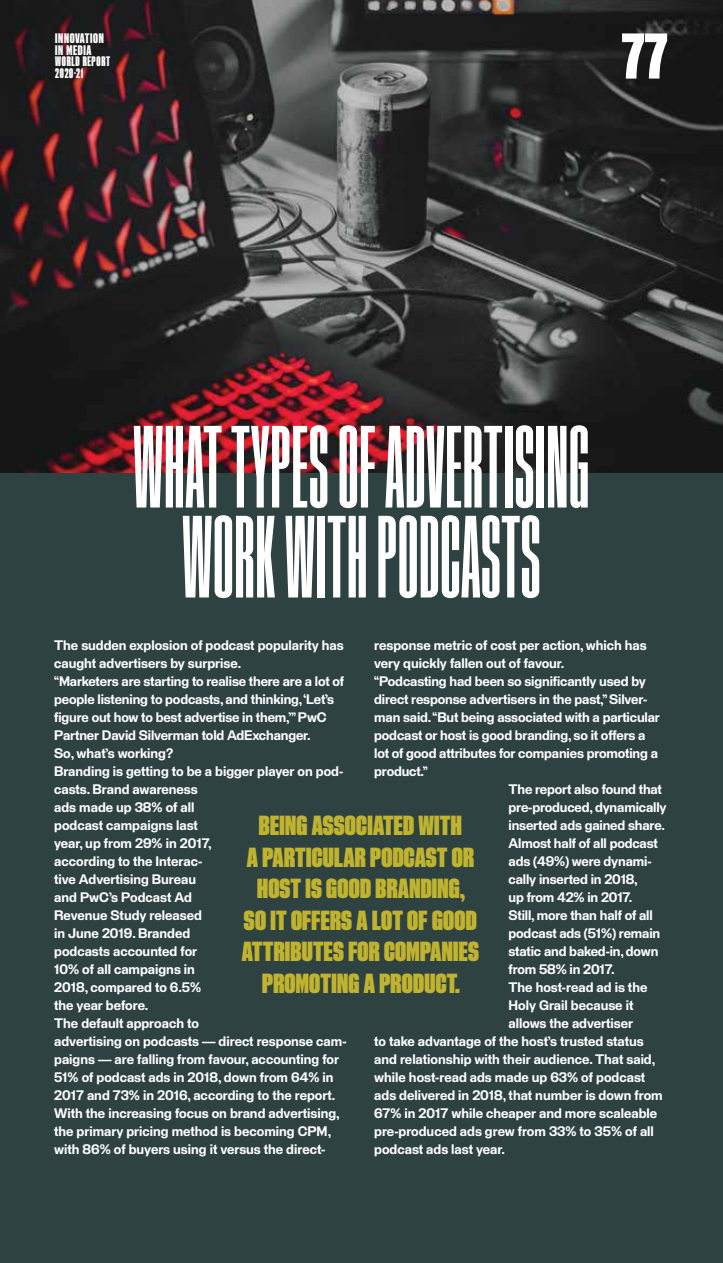
<style>
.page{position:relative;width:723px;height:1263px;background:#2f4242}
.page>*{position:absolute;margin:0;border:0;box-sizing:border-box;transform-origin:0 0}
.t1{font:114px/90px "Staff XXX Condensed";letter-spacing:.01em;color:#fff;text-align:center}
.t2{font:900 63px "Staff XX Condensed";color:#fff}
.t3{font:900 27px/31.5px "Staff XX Condensed";letter-spacing:.01em;color:#c0b32f;text-align:center}
.t4{font:600 13.5px/18px "Staff";color:#fff}
.t5{font:700 13.5px/11.6px "Staff XXX Condensed";letter-spacing:.05em;color:#fff}
.s1{font-family:"Staff XX Condensed"}
</style>
<div class="page">
<img style="left:0;top:0;width:723px;height:472px">
<p class="t5" style="left:55px;top:32px;width:57px"><span class="s1">INNOVATION<br>IN MEDIA<br></span>WORLD REPORT<br>2020-21</p>
<p class="t2" style="left:622px;top:21px;width:47px">77</p>
<p class="t1" style="left:133px;top:424px;width:457px">WHAT TYPES OF ADVERTISING<br>WORK WITH PODCASTS</p>
<p class="t4" style="left:54px;top:636px;width:294px">The sudden explosion of podcast popularity has caught advertisers by surprise.<br>“Marketers are starting to realise there are a lot of people listening to podcasts, and thinking, ‘Let’s figure out how to best advertise in them,’” PwC Partner David Silverman told AdExchanger.<br>So, what’s working?<br>Branding is getting to be a bigger player on pod&shy;casts. Brand awareness<br>ads made up 38% of all<br>podcast campaigns last<br>year, up from 29% in 2017,<br>according to the Interac-<br>tive Advertising Bureau<br>and PwC’s Podcast Ad<br>Revenue Study released<br>in June 2019. Branded<br>podcasts accounted for<br>10% of all campaigns in<br>2018, compared to 6.5%<br>the year before.<br>The default approach to<br>advertising on podcasts — direct response cam&shy;paigns — are falling from favour, accounting for 51% of podcast ads in 2018, down from 64% in 2017 and 73% in 2016, according to the report.<br>With the increasing focus on brand advertising, the primary pricing method is becoming CPM, with 86% of buyers using it versus the direct-</p>
<p class="t4" style="left:374px;top:636px;width:274px">response metric of cost per action, which has</p>
<p class="t4" style="left:374px;top:654px;width:192px">very quickly fallen out of favour.</p>
<p class="t4" style="left:374px;top:672px;width:273px">“Podcasting had been so significantly used by</p>
<p class="t4" style="left:374px;top:690px;width:275px">direct response advertisers in the past,” Silver-</p>
<p class="t4" style="left:374px;top:708px;width:287px">man said. “But being associated with a particular</p>
<p class="t4" style="left:374px;top:726px;width:273px">podcast or host is good branding, so it offers a</p>
<p class="t4" style="left:374px;top:744px;width:285px">lot of good attributes for companies promoting a</p>
<p class="t4" style="left:374px;top:762px;width:55px">product.”</p>
<p class="t4" style="left:508px;top:780px;width:155px">The report also found that</p>
<p class="t4" style="left:508px;top:798px;width:160px">pre-produced, dynamically</p>
<p class="t4" style="left:508px;top:816px;width:158px">inserted ads gained share.</p>
<p class="t4" style="left:508px;top:834px;width:151px">Almost half of all podcast</p>
<p class="t4" style="left:508px;top:852px;width:145px">ads (49%) were dynami-</p>
<p class="t4" style="left:508px;top:870px;width:131px">cally inserted in 2018,</p>
<p class="t4" style="left:508px;top:888px;width:125px">up from 42% in 2017.</p>
<p class="t4" style="left:508px;top:906px;width:146px">Still, more than half of all</p>
<p class="t4" style="left:508px;top:924px;width:153px">podcast ads (51%) remain</p>
<p class="t4" style="left:508px;top:942px;width:151px">static and baked-in, down</p>
<p class="t4" style="left:508px;top:960px;width:108px">from 58% in 2017.</p>
<p class="t4" style="left:508px;top:978px;width:140px">The host-read ad is the</p>
<p class="t4" style="left:508px;top:996px;width:126px">Holy Grail because it</p>
<p class="t4" style="left:508px;top:1014px;width:126px">allows the advertiser</p>
<p class="t4" style="left:374px;top:1032px;width:271px">to take advantage of the host’s trusted status</p>
<p class="t4" style="left:374px;top:1050px;width:283px">and relationship with their audience. That said,</p>
<p class="t4" style="left:374px;top:1068px;width:272px">while host-read ads made up 63% of podcast</p>
<p class="t4" style="left:374px;top:1086px;width:290px">ads delivered in 2018, that number is down from</p>
<p class="t4" style="left:374px;top:1104px;width:284px">67% in 2017 while cheaper and more scaleable</p>
<p class="t4" style="left:374px;top:1122px;width:281px">pre-produced ads grew from 33% to 35% of all</p>
<p class="t4" style="left:374px;top:1140px;width:132px">podcast ads last year.</p>
<p class="t3" style="left:242px;top:810px;width:238px">BEING ASSOCIATED WITH<br>A PARTICULAR PODCAST OR<br>HOST IS GOOD BRANDING,<br>SO IT OFFERS A LOT OF GOOD<br>ATTRIBUTES FOR COMPANIES<br>PROMOTING A PRODUCT.</p>
</div>
